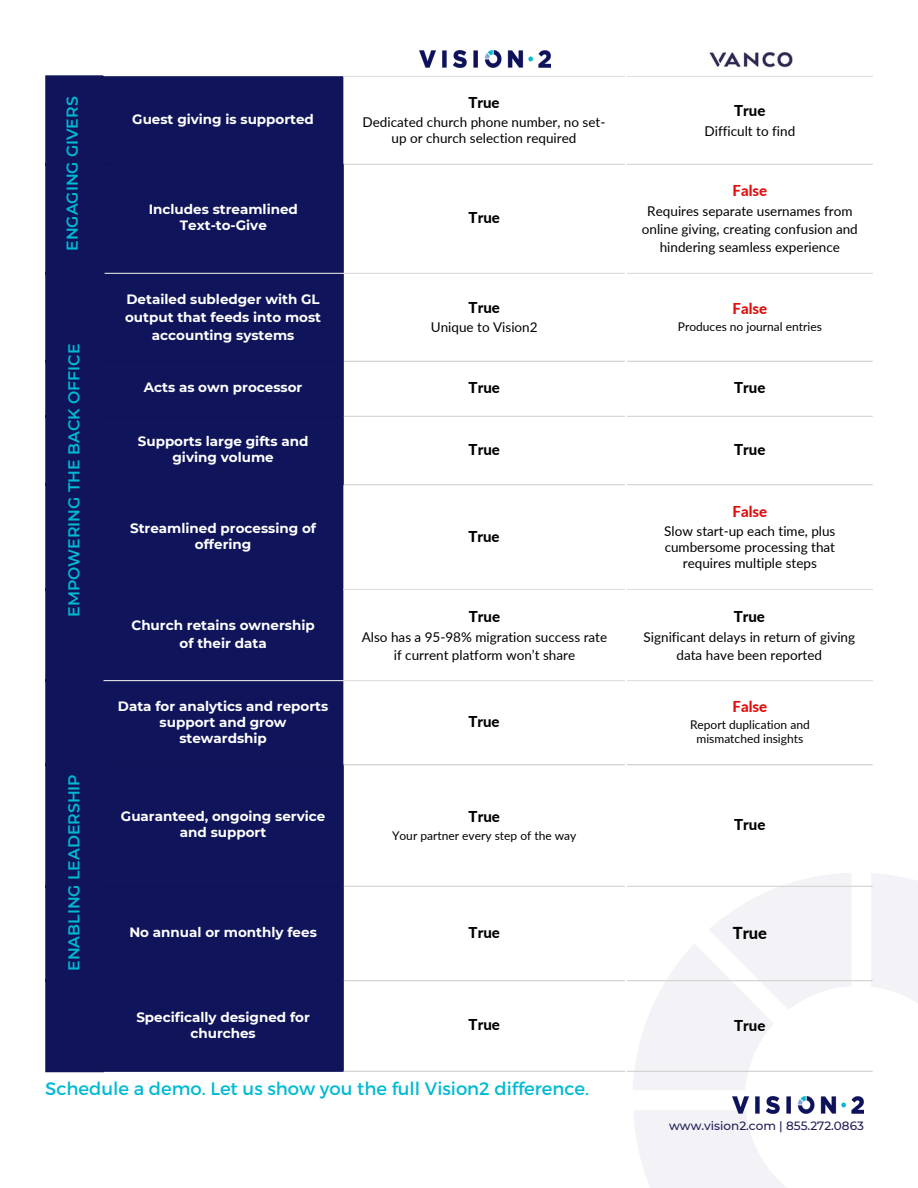
<style>
.page{position:relative;width:918px;height:1188px;background:#fff}
.page>*{position:absolute;margin:0;border:0;box-sizing:border-box;transform-origin:0 0}
.t1{font:18px "Montserrat";color:#00bad2}
.t2{font:800 16.5px "Lato";color:#000}
.t3{font:600 15.75px "Montserrat";color:#00bad2}
.t4{font:800 15px "Lato";color:#000}
.t5{font:800 15px "Lato";color:#e10e0e}
.t6{font:700 13.5px/16px "Montserrat";color:#fff;text-align:center}
.t7{font:13.5px/18px "Lato";color:#000;text-align:center}
.t8{font:12px "Lato";color:#000}
.t9{font:500 12px "Montserrat";color:#201e58}
</style>
<div class="page">
<svg style="left:633px;top:873px;width:285px;height:315px"></svg>
<div style="left:48px;top:76px;width:295px;height:995px;background:#0f145b"></div>
<hr style="left:103px;top:274px;width:1px;height:210px;background:#0f145b">
<hr style="left:103px;top:766px;width:1px;height:304px;background:#0f145b">
<hr style="left:343px;top:165px;width:1px;height:319px;background:#0f145b">
<hr style="left:343px;top:766px;width:1px;height:305px;background:#0f145b">
<hr style="left:104px;top:164px;width:240px;height:1px;background:#0f145b">
<hr style="left:104px;top:361px;width:240px;height:1px;background:#0f145b">
<hr style="left:104px;top:416px;width:240px;height:1px;background:#0f145b">
<hr style="left:104px;top:484px;width:240px;height:1px;background:#0f145b">
<hr style="left:104px;top:764px;width:240px;height:2px;background:#0f145b">
<hr style="left:104px;top:886px;width:240px;height:1px;background:#0f145b">
<hr style="left:104px;top:980px;width:240px;height:1px;background:#0f145b">
<hr style="left:104px;top:1071px;width:240px;height:1px;background:#0f145b">
<hr style="left:343px;top:76px;width:530px;height:1px;background:#e0e0e0">
<hr style="left:344px;top:164px;width:529px;height:1px;background:#e0e0e0">
<hr style="left:104px;top:273px;width:769px;height:1px;background:#e0e0e0">
<hr style="left:344px;top:361px;width:529px;height:1px;background:#e0e0e0">
<hr style="left:344px;top:416px;width:529px;height:1px;background:#e0e0e0">
<hr style="left:344px;top:484px;width:529px;height:1px;background:#e0e0e0">
<hr style="left:343px;top:589px;width:530px;height:1px;background:#e0e0e0">
<hr style="left:103px;top:680px;width:770px;height:1px;background:#e0e0e0">
<hr style="left:344px;top:764px;width:529px;height:2px;background:#e0e0e0">
<hr style="left:344px;top:886px;width:529px;height:1px;background:#e0e0e0">
<hr style="left:344px;top:980px;width:529px;height:1px;background:#e0e0e0">
<hr style="left:344px;top:1071px;width:529px;height:1px;background:#e0e0e0">
<hr style="left:45px;top:78px;width:3px;height:992px;background:#0f145b">
<hr style="left:102px;top:165px;width:2px;height:107px;background:#0f145b">
<hr style="left:45px;top:75px;width:58px;height:3px;background:#0f145b">
<hr style="left:45px;top:163px;width:59px;height:2px;background:#0f145b">
<hr style="left:45px;top:272px;width:59px;height:2px;background:#0f145b">
<hr style="left:45px;top:360px;width:59px;height:2px;background:#0f145b">
<hr style="left:45px;top:415px;width:59px;height:2px;background:#0f145b">
<hr style="left:45px;top:484px;width:59px;height:2px;background:#0f145b">
<hr style="left:45px;top:588px;width:58px;height:3px;background:#0f145b">
<hr style="left:45px;top:679px;width:58px;height:3px;background:#0f145b">
<hr style="left:45px;top:764px;width:59px;height:2px;background:#0f145b">
<hr style="left:45px;top:885px;width:59px;height:2px;background:#0f145b">
<hr style="left:45px;top:980px;width:59px;height:2px;background:#0f145b">
<hr style="left:45px;top:1070px;width:59px;height:2px;background:#0f145b">
<hr style="left:625px;top:76px;width:2px;height:514px;background:#fff">
<hr style="left:625px;top:680px;width:2px;height:392px;background:#fff">
<img style="left:420px;top:51px;width:130px;height:16px">
<img style="left:733px;top:1096px;width:130px;height:17px">
<img style="left:709px;top:52px;width:84px;height:16px">
<h2 class="t3" style="left:63px;top:251px;width:156px;rotate:-90deg">ENGAGING GIVERS</h2>
<p class="t3" style="left:64px;top:617px;width:275px;rotate:-90deg">EMPOWERING THE BACK OFFICE</p>
<h2 class="t3" style="left:64px;top:971px;width:198px;rotate:-90deg">ENABLING LEADERSHIP</h2>
<p class="t6" style="left:132px;top:111px;width:183px">Guest giving is supported</p>
<p class="t6" style="left:149px;top:202px;width:151px">Includes streamlined</p>
<p class="t6" style="left:180px;top:218px;width:88px">Text-to-Give</p>
<p class="t4" style="left:468px;top:93px;width:33px">True</p>
<p class="t7" style="left:363px;top:114px;width:244px;line-height:16px">Dedicated church phone number, no set&shy;up or church selection required</p>
<p class="t4" style="left:469px;top:209px;width:33px">True</p>
<p class="t6" style="left:125px;top:290px;width:198px;line-height:18px">Detailed subledger with GL output that feeds into most accounting systems</p>
<p class="t4" style="left:469px;top:298px;width:33px">True</p>
<p class="t7" style="left:431px;top:318px;width:108px">Unique to Vision2</p>
<p class="t4" style="left:734px;top:101px;width:33px">True</p>
<p class="t7" style="left:705px;top:121px;width:92px">Difficult to find</p>
<p class="t5" style="left:733px;top:182px;width:36px">False</p>
<p class="t7" style="left:642px;top:202px;width:217px">Requires separate usernames from online giving, creating confusion and hindering seamless experience</p>
<p class="t5" style="left:733px;top:299px;width:36px">False</p>
<p class="t8" style="left:678px;top:319px;width:146px">Produces no journal entries</p>
<p class="t6" style="left:144px;top:379px;width:160px">Acts as own processor</p>
<p class="t4" style="left:469px;top:378px;width:33px">True</p>
<p class="t4" style="left:734px;top:378px;width:33px">True</p>
<p class="t6" style="left:138px;top:434px;width:172px">Supports large gifts and giving volume</p>
<p class="t4" style="left:469px;top:441px;width:33px">True</p>
<p class="t4" style="left:734px;top:441px;width:33px">True</p>
<p class="t6" style="left:130px;top:520px;width:187px">Streamlined processing of offering</p>
<p class="t4" style="left:468px;top:527px;width:33px">True</p>
<p class="t6" style="left:131px;top:617px;width:185px">Church retains ownership</p>
<p class="t6" style="left:180px;top:635px;width:89px">of their data</p>
<p class="t6" style="left:118px;top:698px;width:212px">Data for analytics and reports support and grow stewardship</p>
<p class="t4" style="left:469px;top:607px;width:33px">True</p>
<p class="t7" style="left:362px;top:627px;width:247px">Also has a 95-98% migration success rate if current platform won’t share</p>
<p class="t4" style="left:468px;top:712px;width:33px">True</p>
<p class="t6" style="left:121px;top:808px;width:206px">Guaranteed, ongoing service and support</p>
<p class="t4" style="left:469px;top:807px;width:33px">True</p>
<p class="t8" style="left:392px;top:828px;width:186px">Your partner every step of the way</p>
<p class="t5" style="left:733px;top:502px;width:36px">False</p>
<p class="t7" style="left:664px;top:523px;width:173px;line-height:16px">Slow start-up each time, plus cumbersome processing that requires multiple steps</p>
<p class="t4" style="left:734px;top:607px;width:33px">True</p>
<p class="t7" style="left:644px;top:627px;width:213px">Significant delays in return of giving data have been reported</p>
<p class="t5" style="left:733px;top:697px;width:36px">False</p>
<p class="t8" style="left:690px;top:717px;width:121px">Report duplication and</p>
<p class="t8" style="left:697px;top:731px;width:108px">mismatched insights</p>
<p class="t4" style="left:734px;top:815px;width:33px">True</p>
<p class="t6" style="left:129px;top:925px;width:189px">No annual or monthly fees</p>
<p class="t4" style="left:469px;top:924px;width:33px">True</p>
<p class="t2" style="left:733px;top:923px;width:36px">True</p>
<p class="t6" style="left:136px;top:1009px;width:175px">Specifically designed for churches</p>
<p class="t4" style="left:469px;top:1015px;width:33px">True</p>
<p class="t4" style="left:734px;top:1016px;width:33px">True</p>
<h2 class="t1" style="left:45px;top:1077px;width:545px">Schedule a demo. Let us show you the full Vision2 difference.</h2>
<p class="t9" style="left:669px;top:1119px;width:196px">www.vision2.com | 855.272.0863</p>
</div>
